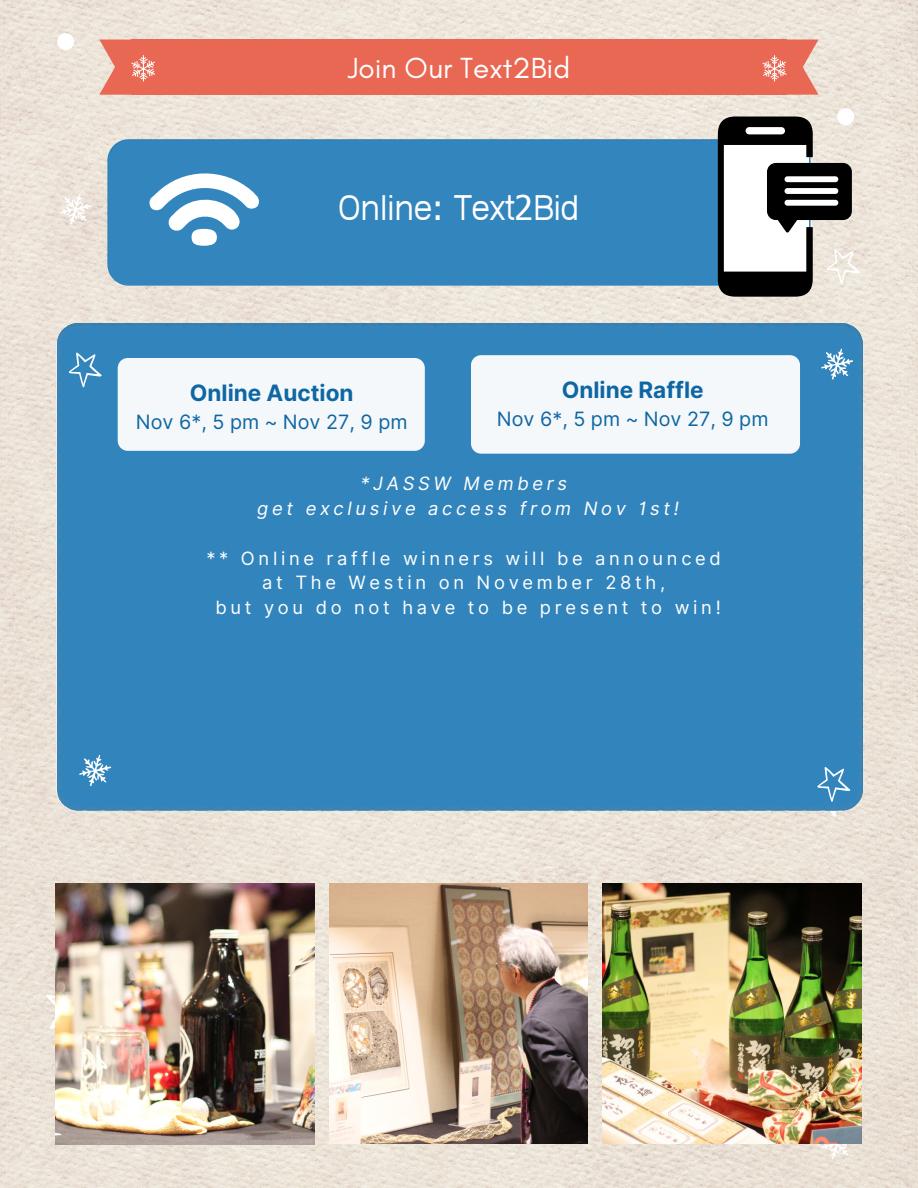
<style>
.page{position:relative;width:918px;height:1188px;background:#fff}
.page>*{position:absolute;margin:0;border:0;box-sizing:border-box;transform-origin:0 0}
.t1{font:700 33.9px "Hanuman";color:#fff}
.t2{font:29.55px "Glacial Indifference";color:#fff}
.t3{font:700 22.5px "Inter";color:#0e67a3}
.t4{font:19.8px "Inter";color:#0e67a3}
.t5{font:18.3px "Inter";letter-spacing:.2em;color:#fff}
.t6{font:italic 18.3px "Inter";letter-spacing:.2em;color:#fff}
</style>
<div class="page">
<img style="left:0;top:0;width:918px;height:1188px">
<div style="left:131px;top:40px;width:656px;height:55px;background:#e96854"></div>
<svg style="left:99px;top:40px;width:56px;height:55px"></svg>
<svg style="left:762px;top:40px;width:57px;height:55px"></svg>
<div style="left:57px;top:323px;width:805px;height:487px;background:#3284bc"></div>
<div style="left:107px;top:139px;width:704px;height:147px;background:#3385bd;border-radius:21px"></div>
<div style="left:192px;top:229px;width:25px;height:17px;background:#fff;border-radius:50%"></div>
<svg style="left:149px;top:173px;width:110px;height:59px"></svg>
<svg style="left:31px;top:968px;width:24px;height:83px;background:#ebe2d8"></svg>
<div style="left:837px;top:108px;width:17px;height:17px;background:#fff;border-radius:50%"></div>
<div style="left:57px;top:33px;width:17px;height:17px;background:#fff;border-radius:50%"></div>
<svg style="left:62px;top:344px;width:45px;height:46px;background:#4690c2"></svg>
<svg style="left:77px;top:751px;width:37px;height:39px"></svg>
<svg style="left:819px;top:1144px;width:37px;height:19px"></svg>
<svg style="left:819px;top:344px;width:37px;height:40px"></svg>
<svg style="left:57px;top:189px;width:37px;height:40px"></svg>
<svg style="left:718px;top:117px;width:147px;height:180px;background:#9d9a98"></svg>
<div style="left:471px;top:355px;width:329px;height:99px;background:#f4f8fb"></div>
<div style="left:118px;top:358px;width:307px;height:93px;background:#f4f8fb"></div>
<svg style="left:785px;top:741px;width:83px;height:82px;background:#609bc3"></svg>
<img style="left:603px;top:884px;width:258px;height:260px">
<img style="left:329px;top:884px;width:259px;height:260px">
<img style="left:55px;top:884px;width:260px;height:261px">
<p class="t2" style="left:348px;top:50px;width:224px">Join Our Text2Bid</p>
<p class="t1" style="left:339px;top:187px;width:242px">Online: Text2Bid</p>
<p class="t3" style="left:190px;top:380px;width:165px">Online Auction</p>
<p class="t4" style="left:136px;top:410px;width:273px">Nov 6*, 5 pm ~ Nov 27, 9 pm</p>
<p class="t3" style="left:562px;top:377px;width:143px">Online Raffle</p>
<p class="t4" style="left:497px;top:407px;width:273px">Nov 6*, 5 pm ~ Nov 27, 9 pm</p>
<p class="t6" style="left:360px;top:473px;width:208px">*JASSW Members</p>
<p class="t6" style="left:257px;top:498px;width:423px">get exclusive access from Nov 1st!</p>
<p class="t5" style="left:206px;top:547px;width:516px">** Online raffle winners will be announced</p>
<p class="t5" style="left:262px;top:572px;width:404px">at The Westin on November 28th,</p>
<p class="t5" style="left:216px;top:597px;width:507px">but you do not have to be present to win!</p>
</div>
